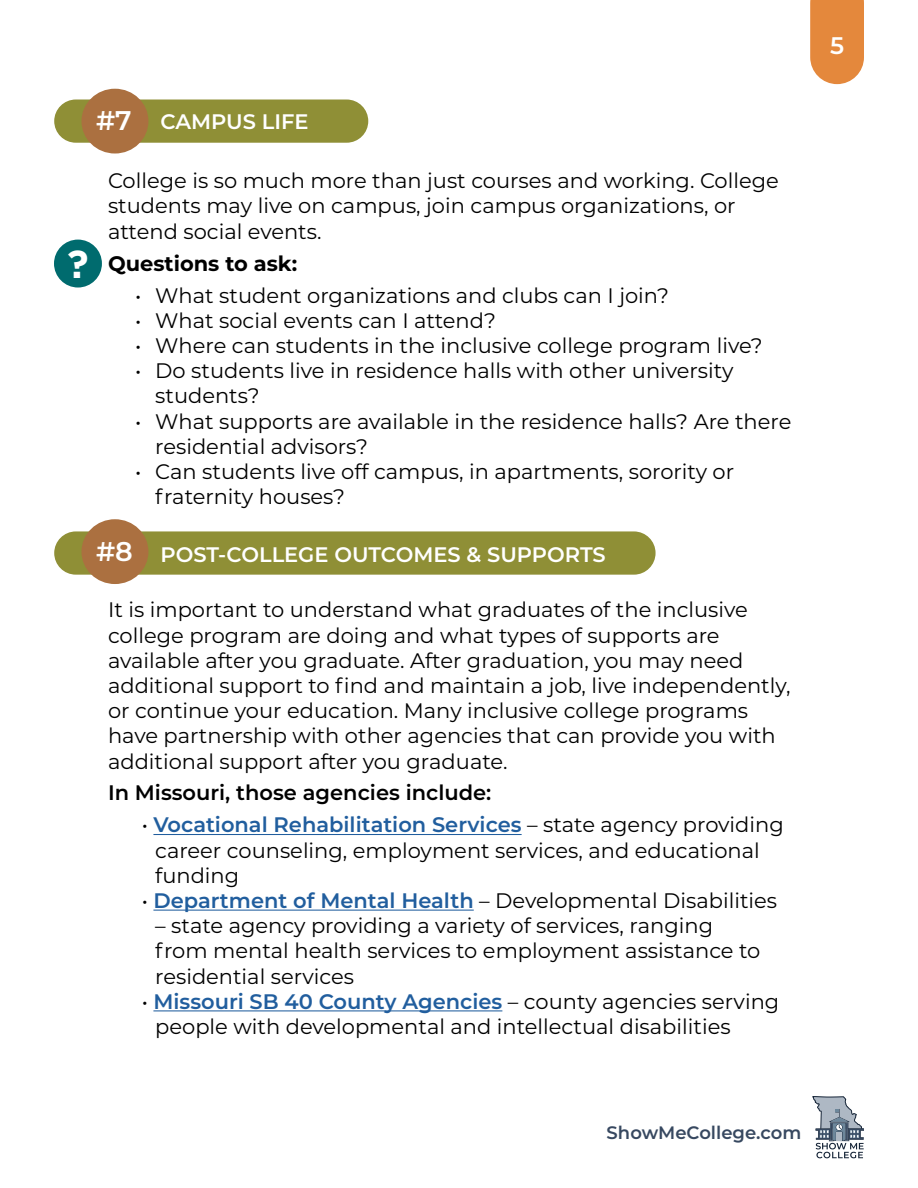
<style>
.page{position:relative;width:918px;height:1188px;background:#fff}
.page>*{position:absolute;margin:0;border:0;box-sizing:border-box;transform-origin:0 0}
.t1{font:700 39px "Gotham";color:#fff}
.t2{font:600 24px "Montserrat";color:#fff}
.t3{font:21px/25.2px "Montserrat";color:#000}
.t4{font:600 21px "Montserrat";color:#fff}
.t5{font:600 21px "Montserrat";color:#000}
.t6{font:700 21px "Montserrat";color:#000}
.t7{font:600 18px "Montserrat";color:#374860}
.s1{font-size:27px}
.s2{font-weight:600;color:#215e9e}
</style>
<div class="page">
<svg style="left:812px;top:1096px;width:52px;height:62px"></svg>
<svg style="left:810px;top:0;width:54px;height:84px;background:#e59049"></svg>
<div style="left:54px;top:100px;width:314px;height:43px;background:#8f8f36;border-radius:22px"></div>
<div style="left:81px;top:89px;width:67px;height:65px;background:#ab7040;border-radius:50%"></div>
<div style="left:54px;top:240px;width:48px;height:48px;background:#006b6e;border-radius:50%"></div>
<div style="left:54px;top:531px;width:602px;height:44px;background:#8f8f36;border-radius:22px"></div>
<div style="left:81px;top:519px;width:67px;height:65px;background:#ab7040;border-radius:50%"></div>
<hr style="left:153px;top:834px;width:369px;height:1px;background:#215e9e">
<hr style="left:153px;top:910px;width:321px;height:1px;background:#215e9e">
<hr style="left:153px;top:1010px;width:349px;height:1px;background:#215e9e">
<p class="t4" style="left:96px;top:107px;width:214px"><span class="s1">#7</span> CAMPUS LIFE</p>
<h1 class="t1" style="left:67px;top:239px;width:23px">?</h1>
<p class="t3" style="left:108px;top:168px;width:672px">College is so much more than just courses and working. College students may live on campus, join campus organizations, or attend social events.</p>
<p class="t6" style="left:108px;top:248px;width:191px">Questions to ask:</p>
<p class="t3" style="left:135px;top:282px;width:536px">• What student organizations and clubs can I join?</p>
<p class="t3" style="left:135px;top:307px;width:363px">• What social events can I attend?</p>
<p class="t3" style="left:135px;top:332px;width:629px">• Where can students in the inclusive college program live?</p>
<p class="t3" style="left:155px;top:357px;width:580px;text-indent:-20px">• Do students live in residence halls with other university students?</p>
<p class="t3" style="left:155px;top:408px;width:638px;text-indent:-20px">• What supports are available in the residence halls? Are there residential advisors?</p>
<p class="t3" style="left:155px;top:458px;width:580px;text-indent:-20px">• Can students live off campus, in apartments, sorority or fraternity houses?</p>
<p class="t4" style="left:96px;top:539px;width:511px"><span class="s1">#8</span> POST-COLLEGE OUTCOMES &amp; SUPPORTS</p>
<p class="t3" style="left:108px;top:597px;width:684px">It is important to understand what graduates of the inclusive college program are doing and what types of supports are available after you graduate. After graduation, you may need additional support to find and maintain a job, live independently, or continue your education. Many inclusive college programs have partnership with other agencies that can provide you with additional support after you graduate.</p>
<p class="t5" style="left:108px;top:778px;width:385px">In Missouri, those agencies include:</p>
<p class="t3" style="left:155px;top:812px;width:630px;text-indent:-14px">• <span class="s2">Vocational Rehabilitation Services</span> – state agency providing career counseling, employment services, and educational funding</p>
<p class="t3" style="left:142px;top:887px;width:637px">• <span class="s2">Department of Mental Health</span> – Developmental Disabilities</p>
<p class="t3" style="left:155px;top:912px;width:607px">– state agency providing a variety of services, ranging from mental health services to employment assistance to residential services</p>
<p class="t3" style="left:155px;top:988px;width:626px;text-indent:-14px">• <span class="s2">Missouri SB 40 County Agencies</span> – county agencies serving people with developmental and intellectual disabilities</p>
<p class="t2" style="left:830px;top:28px;width:16px">5</p>
<p class="t7" style="left:607px;top:1120px;width:196px">ShowMeCollege.com</p>
</div>
